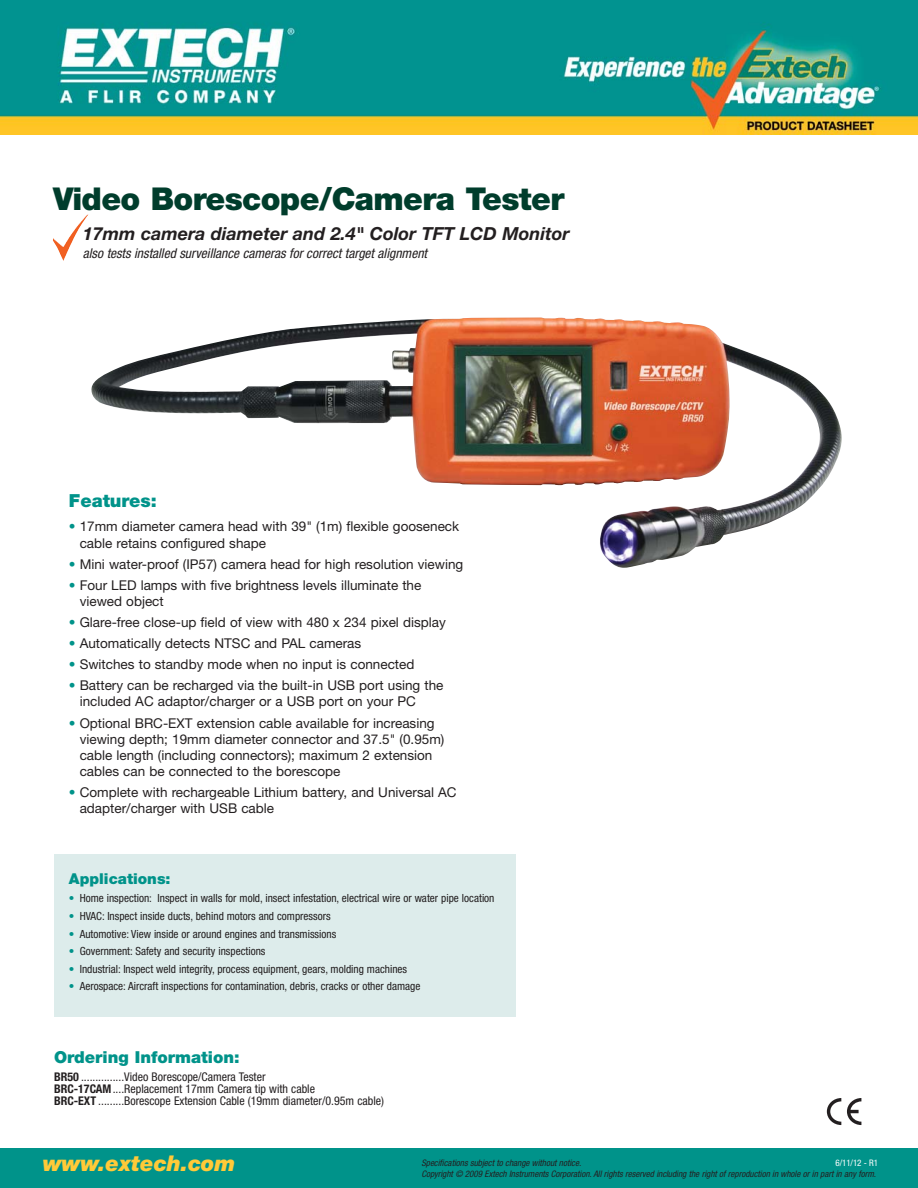
<style>
.page{position:relative;width:918px;height:1188px;background:#fff}
.page>*{position:absolute;margin:0;border:0;box-sizing:border-box;transform-origin:0 0}
.t1{font:900 31.5px "Helvetica Neue LT";letter-spacing:-.02em;color:#003d2c}
.t2{font:italic 900 21.75px "Helvetica Neue LT";color:#ffca38}
.t3{font:italic 700 18px "Helvetica Neue LT";color:#231f20}
.t4{font:900 18px "Helvetica Neue LT";color:#00938a}
.t5{font:900 16.5px "Helvetica Neue LT";color:#00938a}
.t6{font:900 15px "Helvetica Neue LT";color:#00938a}
.t7{font:13.5px/16.2px "Helvetica Neue LT";color:#231f20}
.t8{font:italic condensed 13.5px "Helvetica Neue LT";color:#231f20}
.t9{font:condensed 12px/12px "Helvetica Neue LT";color:#231f20}
.t10{font:condensed 11.25px "Helvetica Neue LT";color:#231f20}
.t11{font:italic condensed 9px "Helvetica Neue LT";color:#231f20}
.t12{font:condensed 9px "Helvetica Neue LT";color:#fff}
.s1{color:#00938a}
.s2{font-weight:700}
</style>
<div class="page">
<div style="left:0;top:1148px;width:918px;height:40px;background:#00938a"></div>
<img style="left:53px;top:214px;width:36px;height:47px">
<svg style="left:827px;top:1098px;width:14px;height:27px"></svg>
<svg style="left:847px;top:1098px;width:14px;height:27px"></svg>
<img style="left:0;top:0;width:918px;height:135px">
<div style="left:54px;top:854px;width:461px;height:163px;background:#ddeceb"></div>
<img style="left:91px;top:317px;width:751px;height:251px">
<h1 class="t1" style="left:53px;top:188px;width:513px">Video Borescope/Camera Tester</h1>
<h3 class="t3" style="left:83px;top:227px;width:488px">17mm camera diameter and 2.4" Color TFT LCD Monitor</h3>
<p class="t8" style="left:83px;top:248px;width:346px">also tests installed surveillance cameras for correct target alignment</p>
<h3 class="t4" style="left:69px;top:494px;width:90px">Features:</h3>
<p class="t7" style="left:80px;top:520px;width:381px;text-indent:-11px"><span class="s1">•</span> 17mm diameter camera head with 39" (1m) flexible gooseneck cable retains configured shape</p>
<p class="t7" style="left:69px;top:557px;width:396px"><span class="s1">•</span> Mini water-proof (IP57) camera head for high resolution viewing</p>
<p class="t7" style="left:80px;top:578px;width:343px;text-indent:-11px"><span class="s1">•</span> Four LED lamps with five brightness levels illuminate the viewed object</p>
<p class="t7" style="left:69px;top:616px;width:378px"><span class="s1">•</span> Glare-free close-up field of view with 480 x 234 pixel display</p>
<p class="t7" style="left:69px;top:637px;width:294px"><span class="s1">•</span> Automatically detects NTSC and PAL cameras</p>
<p class="t7" style="left:69px;top:658px;width:347px"><span class="s1">•</span> Switches to standby mode when no input is connected</p>
<p class="t7" style="left:80px;top:679px;width:365px;text-indent:-11px"><span class="s1">•</span> Battery can be recharged via the built-in USB port using the included AC adaptor/charger or a USB port on your PC</p>
<p class="t7" style="left:80px;top:716px;width:366px;text-indent:-11px"><span class="s1">•</span> Optional BRC-EXT extension cable available for increasing viewing depth; 19mm diameter connector and 37.5" (0.95m) cable length (including connectors); maximum 2 extension cables can be connected to the borescope</p>
<p class="t7" style="left:80px;top:786px;width:378px;text-indent:-11px"><span class="s1">•</span> Complete with rechargeable Lithium battery, and Universal AC adapter/charger with USB cable</p>
<p class="t6" style="left:69px;top:873px;width:103px">Applications:</p>
<p class="t10" style="left:69px;top:894px;width:427px"><span class="s1">•</span> Home inspection: Inspect in walls for mold, insect infestation, electrical wire or water pipe location</p>
<p class="t10" style="left:69px;top:912px;width:263px"><span class="s1">•</span> HVAC: Inspect inside ducts, behind motors and compressors</p>
<p class="t10" style="left:69px;top:930px;width:269px"><span class="s1">•</span> Automotive: View inside or around engines and transmissions</p>
<p class="t10" style="left:69px;top:947px;width:198px"><span class="s1">•</span> Government: Safety and security inspections</p>
<p class="t10" style="left:69px;top:965px;width:340px"><span class="s1">•</span> Industrial: Inspect weld integrity, process equipment, gears, molding machines</p>
<p class="t10" style="left:69px;top:982px;width:353px"><span class="s1">•</span> Aerospace: Aircraft inspections for contamination, debris, cracks or other damage</p>
<p class="t5" style="left:54px;top:1052px;width:187px">Ordering Information:</p>
<p class="t9" style="left:54px;top:1072px;width:332px"><span class="s2">BR50</span> ...............Video Borescope/Camera Tester<br><span class="s2">BRC-17CAM</span>....Replacement 17mm Camera tip with cable<br><span class="s2">BRC-EXT</span> .........Borescope Extension Cable (19mm diameter/0.95m cable)</p>
<h2 class="t2" style="left:43px;top:1156px;width:194px">www.extech.com</h2>
<p class="t11" style="left:421px;top:1160px;width:161px">Specifications subject to change without notice.</p>
<p class="t12" style="left:835px;top:1160px;width:44px">6/11/12 - R1</p>
<p class="t11" style="left:421px;top:1171px;width:456px">Copyright © 2009 Extech Instruments Corporation. All rights reserved including the right of reproduction in whole or in part in any form.</p>
</div>
